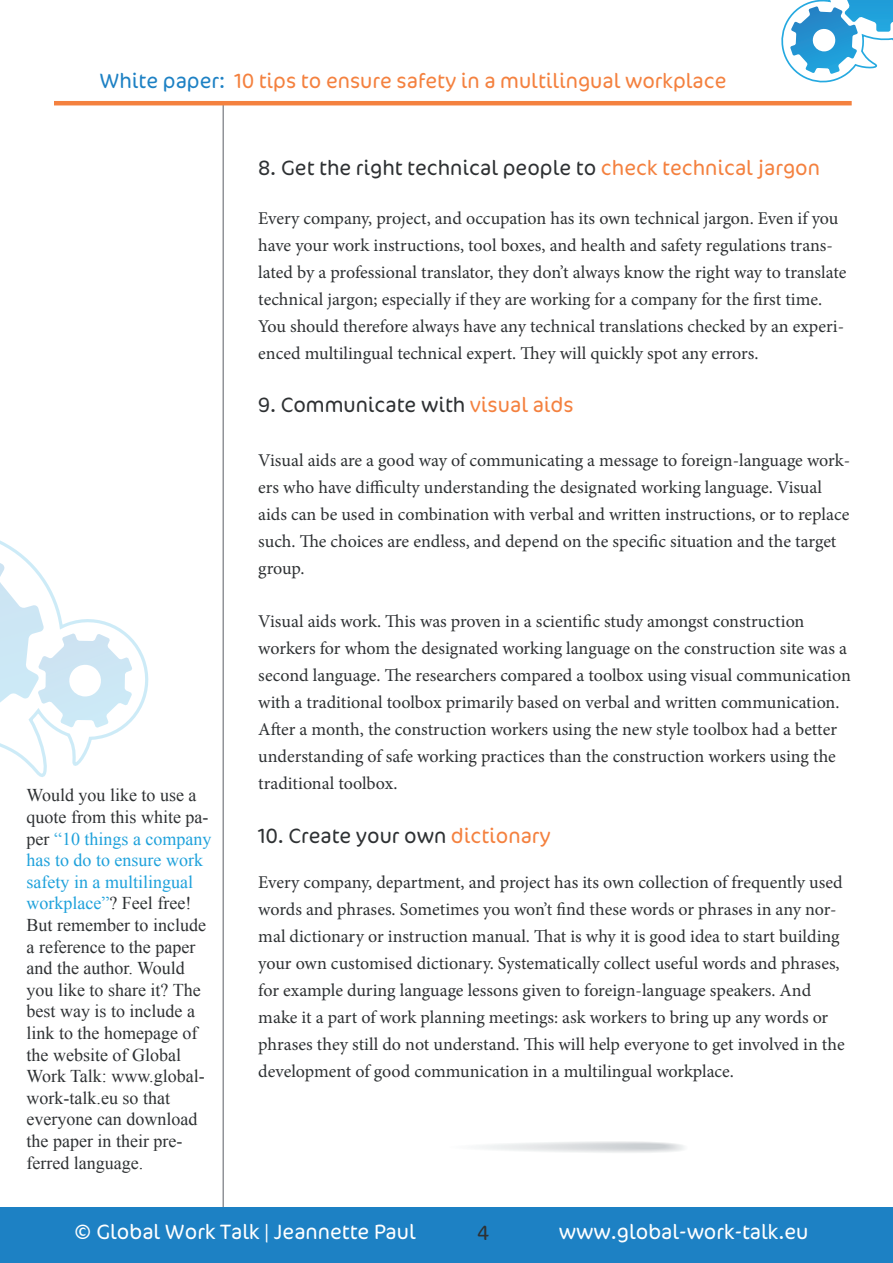
<style>
.page{position:relative;width:893px;height:1263px;background:#fff}
.page>*{position:absolute;margin:0;border:0;box-sizing:border-box;transform-origin:0 0}
.t1{font:300 21px "Cocon";color:#2e3133}
.t2{font:300 21px "Cocon";color:#f4813f}
.t3{font:300 21px "Cocon";color:#fff}
.t4{font:18px/27px "Minion Pro";letter-spacing:-.005em;color:#2e3133}
.t5{font:18px/21.6px "Times New Roman";color:#2e3133}
.s1{color:#1d81c4}
.s2{color:#1ea1db}
.s3{color:#f4813f}
</style>
<div class="page">
<hr style="left:222px;top:102px;width:2px;height:1114px;background:#919398">
<div style="left:0;top:1208px;width:893px;height:55px;background:#1d81c4"></div>
<hr style="left:54px;top:101px;width:798px;height:4px;background:#f4813f">
<svg style="left:781px;top:0;width:112px;height:83px"></svg>
<svg style="left:0;top:540px;width:149px;height:237px"></svg>
<svg style="left:479px;top:1141px;width:205px;height:12px"></svg>
<hr style="left:634px;top:1144px;width:30px;height:4px;background:#cbcfd2;border-radius:50%">
<p class="t2" style="left:99px;top:69px;width:629px"><span class="s1">White paper:</span> 10 tips to ensure safety in a multilingual workplace</p>
<p class="t5" style="left:27px;top:784px;width:186px">Would you like to use a quote from this white pa&shy;per <span class="s2">“10 things a company has to do to ensure work safety in a multilingual workplace”</span>? Feel free!<br>But remember to include a reference to the paper and the author. Would you like to share it? The best way is to include a link to the homepage of the website of Global<br>Work Talk: www.global&shy;work-talk.eu so that everyone can download the paper in their pre&shy;ferred language.</p>
<p class="t1" style="left:258px;top:155px;width:563px">8. Get the right technical people to <span class="s3">check technical jargon</span></p>
<p class="t4" style="left:258px;top:205px;width:590px">Every company, project, and occupation has its own technical jargon. Even if you have your work instructions, tool boxes, and health and safety regulations trans&shy;lated by a professional translator, they don’t always know the right way to translate technical jargon; especially if they are working for a company for the first time.<br>You should therefore always have any technical translations checked by an experi&shy;enced multilingual technical expert. They will quickly spot any errors.</p>
<p class="t1" style="left:258px;top:393px;width:317px">9. Communicate with <span class="s3">visual aids</span></p>
<p class="t4" style="left:258px;top:447px;width:593px">Visual aids are a good way of communicating a message to foreign-language work&shy;ers who have difficulty understanding the designated working language. Visual aids can be used in combination with verbal and written instructions, or to replace such. The choices are endless, and depend on the specific situation and the target group.</p>
<p class="t4" style="left:258px;top:608px;width:594px">Visual aids work. This was proven in a scientific study amongst construction workers for whom the designated working language on the construction site was a second language. The researchers compared a toolbox using visual communication with a traditional toolbox primarily based on verbal and written communication.<br>After a month, the construction workers using the new style toolbox had a better understanding of safe working practices than the construction workers using the traditional toolbox.</p>
<p class="t1" style="left:258px;top:823px;width:294px">10. Create your own <span class="s3">dictionary</span></p>
<p class="t4" style="left:258px;top:869px;width:588px">Every company, department, and project has its own collection of frequently used words and phrases. Sometimes you won’t find these words or phrases in any nor&shy;mal dictionary or instruction manual. That is why it is good idea to start building your own customised dictionary. Systematically collect useful words and phrases, for example during language lessons given to foreign-language speakers. And make it a part of work planning meetings: ask workers to bring up any words or phrases they still do not understand. This will help everyone to get involved in the development of good communication in a multilingual workplace.</p>
<p class="t3" style="left:75px;top:1219px;width:343px">© Global Work Talk | Jeannette Paul</p>
<p class="t3" style="left:559px;top:1219px;width:251px">www.global-work-talk.eu</p>
<p class="t1" style="left:477px;top:1220px;width:13px">4</p>
</div>
